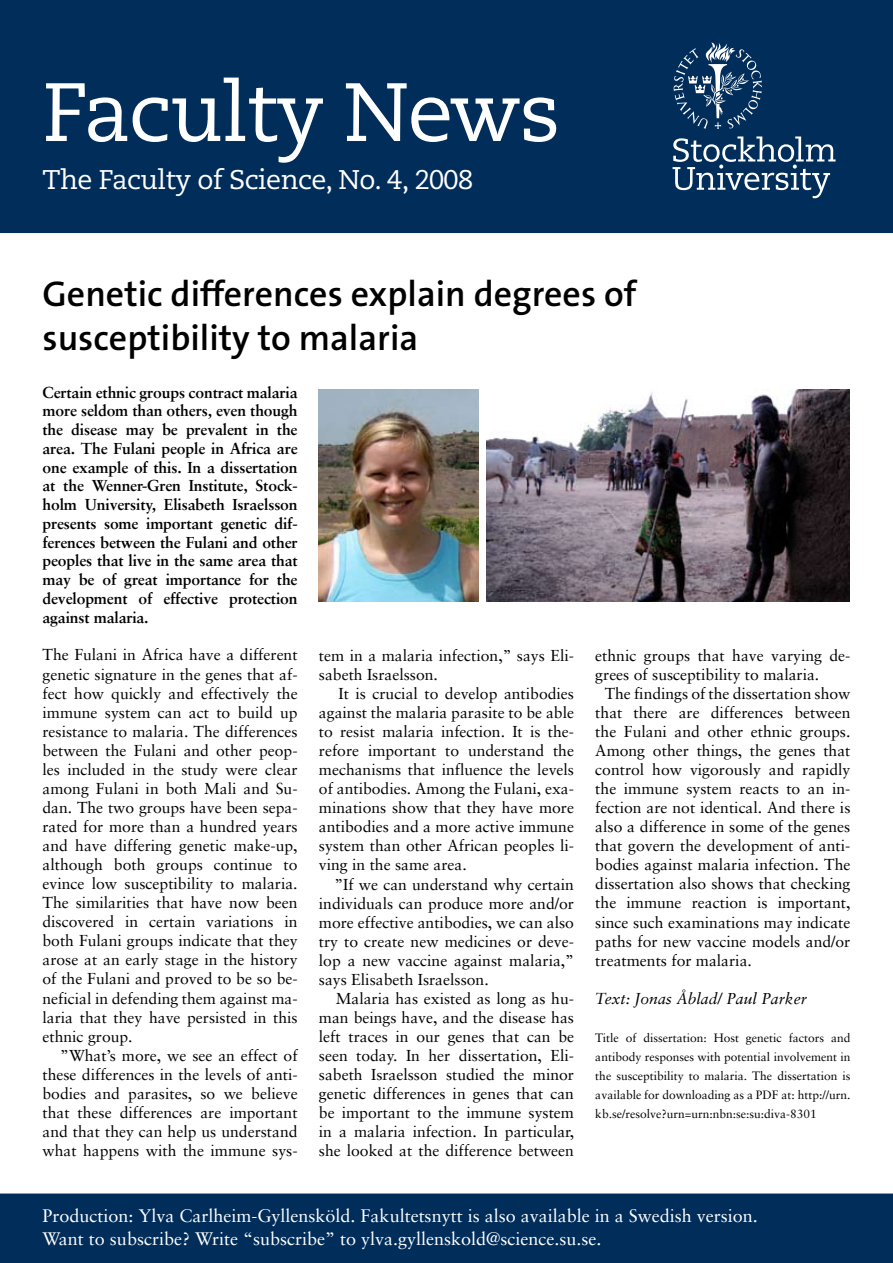
<style>
.page{position:relative;width:893px;height:1263px;background:#fff}
.page>*{position:absolute;margin:0;border:0;box-sizing:border-box;transform-origin:0 0}
.t1{font:82.5px "Caecilia LT";letter-spacing:-.02em;color:#fff}
.t2{font:600 36px/43.2px "The Sans B6";color:#000}
.t3{font:27px "Caecilia LT";letter-spacing:-.02em;color:#fff}
.t4{font:18px/22.5px "Sabon";color:#fff}
.t5{font:15.75px/19px "Sabon";color:#000;text-align:justify}
.t6{font:700 15.75px/18.8px "Sabon";letter-spacing:-.01em;color:#000;text-align:justify}
.t7{font:italic 15.75px "Sabon";color:#000}
.t8{font:12px/19px "Sabon";color:#000;text-align:justify}
</style>
<div class="page">
<div style="left:0;top:0;width:893px;height:233px;background:#002d5a"></div>
<svg style="left:673px;top:136px;width:163px;height:62px;background:#375a7d"></svg>
<svg style="left:674px;top:43px;width:88px;height:86px;background:#2b5076"></svg>
<div style="left:0;top:1193px;width:893px;height:70px;background:#002d5a"></div>
<img style="left:487px;top:389px;width:362px;height:213px">
<img style="left:319px;top:389px;width:160px;height:213px">
<h1 class="t1" style="left:43px;top:65px;width:520px">Faculty News</h1>
<h3 class="t3" style="left:43px;top:164px;width:432px">The Faculty of Science, No. 4, 2008</h3>
<h2 class="t2" style="left:43px;top:274px;width:595px">Genetic differences explain degrees of susceptibility to malaria</h2>
<p class="t6" style="left:43px;top:383px;width:257px">Certain ethnic groups contract malaria more seldom than others, even though the disease may be prevalent in the area. The Fulani people in Africa are one example of this. In a dissertation at the Wenner-Gren Institute, Stock&shy;holm University, Elisabeth Israelsson presents some important genetic dif&shy;ferences between the Fulani and other peoples that live in the same area that may be of great importance for the development of effective protection against malaria.</p>
<p class="t5" style="left:43px;top:645px;width:257px">The Fulani in Africa have a different genetic signature in the genes that af&shy;fect how quickly and effectively the immune system can act to build up resistance to malaria. The differences between the Fulani and other peop&shy;les included in the study were clear among Fulani in both Mali and Su&shy;dan. The two groups have been sepa&shy;rated for more than a hundred years and have differing genetic make-up, although both groups continue to evince low susceptibility to malaria.<br>The similarities that have now been discovered in certain variations in both Fulani groups indicate that they arose at an early stage in the history of the Fulani and proved to be so be&shy;neficial in defending them against ma&shy;laria that they have persisted in this ethnic group.</p>
<p class="t5" style="left:43px;top:1045px;width:257px;text-indent:18px">”What’s more, we see an effect of these differences in the levels of anti&shy;bodies and parasites, so we believe that these differences are important and that they can help us understand what happens with the immune sys-</p>
<p class="t5" style="left:595px;top:645px;width:257px">ethnic groups that have varying de-</p>
<p class="t5" style="left:595px;top:664px;width:226px">grees of susceptibility to malaria.</p>
<p class="t5" style="left:605px;top:684px;width:247px">The findings of the dissertation show</p>
<p class="t5" style="left:595px;top:703px;width:257px">that there are differences between</p>
<p class="t5" style="left:595px;top:722px;width:257px">the Fulani and other ethnic groups.</p>
<p class="t5" style="left:595px;top:741px;width:257px">Among other things, the genes that</p>
<p class="t5" style="left:595px;top:760px;width:257px">control how vigorously and rapidly</p>
<p class="t5" style="left:595px;top:779px;width:257px">the immune system reacts to an in-</p>
<p class="t5" style="left:595px;top:798px;width:257px">fection are not identical. And there is</p>
<p class="t5" style="left:595px;top:817px;width:257px">also a difference in some of the genes</p>
<p class="t5" style="left:595px;top:836px;width:257px">that govern the development of anti-</p>
<p class="t5" style="left:595px;top:855px;width:257px">bodies against malaria infection. The</p>
<p class="t5" style="left:595px;top:874px;width:257px">dissertation also shows that checking</p>
<p class="t5" style="left:595px;top:893px;width:257px">the immune reaction is important,</p>
<p class="t5" style="left:595px;top:912px;width:257px">since such examinations may indicate</p>
<p class="t5" style="left:595px;top:931px;width:257px">paths for new vaccine models and/or</p>
<p class="t5" style="left:595px;top:950px;width:158px">treatments for malaria.</p>
<p class="t7" style="left:595px;top:989px;width:213px">Text: Jonas Åblad/ Paul Parker</p>
<p class="t8" style="left:595px;top:1028px;width:257px">Title of dissertation: Host genetic factors and antibody responses with potential involvement in the susceptibility to malaria. The dissertation is available for downloading as a PDF at: http://urn. kb.se/resolve?urn=urn:nbn:se:su:diva-8301</p>
<p class="t5" style="left:319px;top:646px;width:257px">tem in a malaria infection,” says Eli&shy;sabeth Israelsson.</p>
<p class="t5" style="left:319px;top:684px;width:257px;text-indent:20px">It is crucial to develop antibodies against the malaria parasite to be able to resist malaria infection. It is the&shy;refore important to understand the mechanisms that influence the levels of antibodies. Among the Fulani, exa&shy;minations show that they have more antibodies and a more active immune system than other African peoples li&shy;ving in the same area.</p>
<p class="t5" style="left:319px;top:874px;width:257px;text-indent:16px">”If we can understand why certain individuals can produce more and/or more effective antibodies, we can also try to create new medicines or deve&shy;lop a new vaccine against malaria,” says Elisabeth Israelsson.</p>
<p class="t5" style="left:319px;top:989px;width:257px;text-indent:17px">Malaria has existed as long as hu&shy;man beings have, and the disease has left traces in our genes that can be seen today. In her dissertation, Eli&shy;sabeth Israelsson studied the minor genetic differences in genes that can be important to the immune system in a malaria infection. In particular, she looked at the difference between</p>
<p class="t4" style="left:43px;top:1205px;width:717px">Production: Ylva Carlheim-Gyllensköld. Fakultetsnytt is also available in a Swedish version.<br>Want to subscribe? Write “subscribe” to ylva.gyllenskold@science.su.se.</p>
</div>
